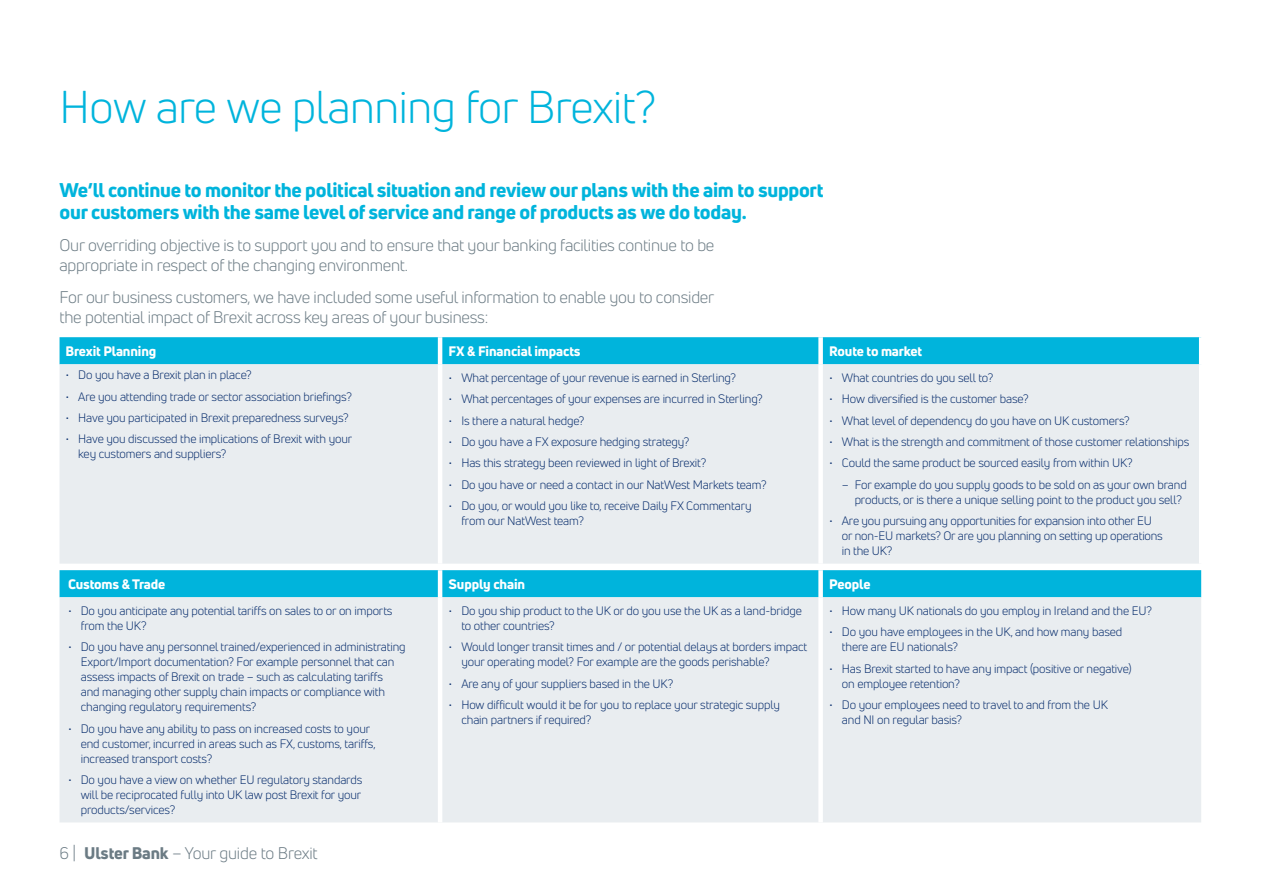
<style>
.page{position:relative;width:1263px;height:893px;background:#fff}
.page>*{position:absolute;margin:0;border:0;box-sizing:border-box;transform-origin:0 0}
.t1{font:45px "Uni Neue";letter-spacing:-.01em;color:#00b4dc}
.t2{font:800 19.5px/22.5px "Uni Neue";letter-spacing:-.015em;color:#00b4dc}
.t3{font:16.5px/19.5px "Uni Neue";letter-spacing:-.015em;color:#6b7b84}
.t4{font:800 13.5px "Uni Neue";letter-spacing:-.01em;color:#fff}
.t5{font:12px/15px "Uni Neue";letter-spacing:-.01em;color:#03296a}
.s1{font-weight:800}
</style>
<div class="page">
<div style="left:60px;top:337px;width:1139px;height:27px;background:#00b4dc"></div>
<div style="left:60px;top:364px;width:1139px;height:200px;background:#e9edf0"></div>
<hr style="left:438px;top:337px;width:4px;height:27px;background:#fff">
<div style="left:818px;top:337px;width:5px;height:27px;background:#fff"></div>
<hr style="left:438px;top:364px;width:4px;height:200px;background:#fff">
<div style="left:818px;top:364px;width:5px;height:200px;background:#fff"></div>
<div style="left:60px;top:570px;width:1141px;height:27px;background:#00b4dc"></div>
<div style="left:60px;top:597px;width:1141px;height:225px;background:#e9edf0"></div>
<hr style="left:438px;top:570px;width:4px;height:27px;background:#fff">
<div style="left:818px;top:570px;width:5px;height:27px;background:#fff"></div>
<hr style="left:438px;top:597px;width:4px;height:225px;background:#fff">
<div style="left:818px;top:597px;width:5px;height:225px;background:#fff"></div>
<h1 class="t1" style="left:60px;top:80px;width:598px">How are we planning for Brexit?</h1>
<h2 class="t2" style="left:60px;top:178px;width:765px">We’ll continue to monitor the political situation and review our plans with the aim to support our customers with the same level of service and range of products as we do today.</h2>
<h3 class="t3" style="left:60px;top:236px;width:656px">Our overriding objective is to support you and to ensure that your banking facilities continue to be appropriate in respect of the changing environment.</h3>
<h3 class="t3" style="left:60px;top:287px;width:656px">For our business customers, we have included some useful information to enable you to consider the potential impact of Brexit across key areas of your business:</h3>
<p class="t4" style="left:66px;top:342px;width:92px">Brexit Planning</p>
<p class="t4" style="left:449px;top:342px;width:133px">FX &amp; Financial impacts</p>
<p class="t4" style="left:829px;top:342px;width:95px">Route to market</p>
<p class="t5" style="left:66px;top:367px;width:188px">• Do you have a Brexit plan in place?</p>
<p class="t5" style="left:66px;top:389px;width:288px">• Are you attending trade or sector association briefings?</p>
<p class="t5" style="left:66px;top:410px;width:285px">• Have you participated in Brexit preparedness surveys?</p>
<p class="t5" style="left:78px;top:432px;width:276px;text-indent:-13px">• Have you discussed the implications of Brexit with your key customers and suppliers?</p>
<p class="t5" style="left:449px;top:370px;width:289px">• What percentage of your revenue is earned in Sterling?</p>
<p class="t5" style="left:449px;top:391px;width:316px">• What percentages of your expenses are incurred in Sterling?</p>
<p class="t5" style="left:449px;top:413px;width:137px">• Is there a natural hedge?</p>
<p class="t5" style="left:449px;top:434px;width:242px">• Do you have a FX exposure hedging strategy?</p>
<p class="t5" style="left:449px;top:456px;width:259px">• Has this strategy been reviewed in light of Brexit?</p>
<p class="t5" style="left:449px;top:477px;width:319px">• Do you have or need a contact in our NatWest Markets team?</p>
<p class="t5" style="left:461px;top:498px;width:292px;text-indent:-13px">• Do you, or would you like to, receive Daily FX Commentary from our NatWest team?</p>
<p class="t5" style="left:829px;top:370px;width:166px">• What countries do you sell to?</p>
<p class="t5" style="left:829px;top:391px;width:201px">• How diversified is the customer base?</p>
<p class="t5" style="left:829px;top:413px;width:302px">• What level of dependency do you have on UK customers?</p>
<p class="t5" style="left:829px;top:434px;width:362px">• What is the strength and commitment of those customer relationships</p>
<p class="t5" style="left:829px;top:456px;width:305px">• Could the same product be sourced easily from within UK?</p>
<p class="t5" style="left:855px;top:477px;width:334px;text-indent:-13px">– For example do you supply goods to be sold on as your own brand products, or is there a unique selling point to the product you sell?</p>
<p class="t5" style="left:842px;top:513px;width:322px;text-indent:-13px">• Are you pursuing any opportunities for expansion into other EU or non-EU markets? Or are you planning on setting up operations in the UK?</p>
<p class="t4" style="left:68px;top:575px;width:99px">Customs &amp; Trade</p>
<p class="t4" style="left:449px;top:575px;width:78px">Supply chain</p>
<p class="t4" style="left:829px;top:575px;width:43px">People</p>
<p class="t5" style="left:81px;top:603px;width:313px;text-indent:-13px">• Do you anticipate any potential tariffs on sales to or on imports from the UK?</p>
<p class="t5" style="left:81px;top:639px;width:326px;text-indent:-13px">• Do you have any personnel trained/experienced in administrating Export/Import documentation? For example personnel that can assess impacts of Brexit on trade – such as calculating tariffs<br>and managing other supply chain impacts or compliance with changing regulatory requirements?</p>
<p class="t5" style="left:81px;top:721px;width:296px;text-indent:-13px">• Do you have any ability to pass on increased costs to your end customer, incurred in areas such as FX, customs, tariffs, increased transport costs?</p>
<p class="t5" style="left:81px;top:772px;width:283px;text-align:justify;text-indent:-13px">• Do you have a view on whether EU regulatory standards will be reciprocated fully into UK law post Brexit for your products/services?</p>
<p class="t5" style="left:829px;top:603px;width:324px">• How many UK nationals do you employ in Ireland and the EU?</p>
<p class="t5" style="left:842px;top:624px;width:282px;text-indent:-13px">• Do you have employees in the UK, and how many based there are EU nationals?</p>
<p class="t5" style="left:842px;top:661px;width:291px;text-indent:-13px">• Has Brexit started to have any impact (positive or negative) on employee retention?</p>
<p class="t5" style="left:842px;top:697px;width:268px;text-indent:-13px">• Do your employees need to travel to and from the UK and NI on regular basis?</p>
<p class="t5" style="left:461px;top:603px;width:342px;text-indent:-13px">• Do you ship product to the UK or do you use the UK as a land-bridge to other countries?</p>
<p class="t5" style="left:461px;top:639px;width:347px;text-indent:-13px">• Would longer transit times and / or potential delays at borders impact your operating model? For example are the goods perishable?</p>
<p class="t5" style="left:449px;top:676px;width:226px">• Are any of your suppliers based in the UK?</p>
<p class="t5" style="left:461px;top:697px;width:320px;text-indent:-13px">• How difficult would it be for you to replace your strategic supply chain partners if required?</p>
<h3 class="t3" style="left:60px;top:843px;width:260px">6 | <span class="s1">Ulster Bank</span> – Your guide to Brexit</h3>
</div>
